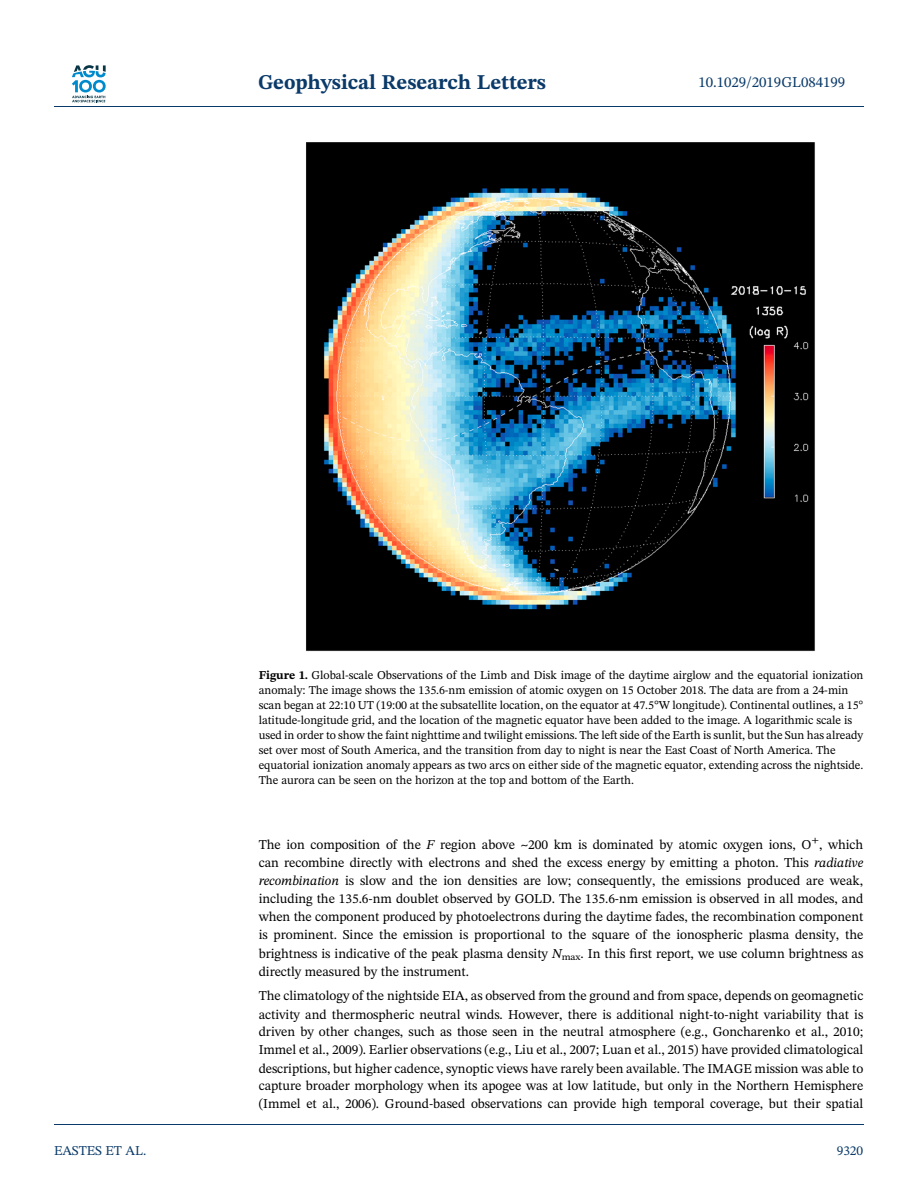
<style>
.page{position:relative;width:918px;height:1188px;background:#fff}
.page>*{position:absolute;margin:0;border:0;box-sizing:border-box;transform-origin:0 0}
.t1{font:21px "Adv O Tc 022 ae 45.B";color:#0a3a69}
.t2{font:15px "Adv OT569473 da";color:#0a3a69}
.t3{font:13.5px/18.1px "Adv OT569473 da";color:#000;text-align:justify}
.t4{font:13.5px "Adv OT569473 da";color:#0a3a69}
.t5{font:12px/15px "Adv OT569473 da";color:#000}
.t6{font:9.3px "Adv OT569473 da";color:#000;scale:1.13 1}
.s1{font-family:"Adv O Tc 022 ae 45.B"}
.s2{font-style:inherit}
.s3{font-family:"Adv O Tf 2679 e 53.I"}
.s4{font-family:"Adv OT569473 da+fb"}
</style>
<div class="page">
<img style="left:306px;top:142px;width:509px;height:510px">
<hr style="left:54px;top:106px;width:809px;height:1px;background:#0a3a69">
<svg style="left:72px;top:65px;width:34px;height:37px"></svg>
<hr style="left:54px;top:1124px;width:809px;height:1px;background:#0a3a69">
<h1 class="t1" style="left:258px;top:74px;width:290px">Geophysical Research Letters</h1>
<p class="t2" style="left:699px;top:77px;width:148px">10.1029/2019GL084199</p>
<p class="t5" style="left:259px;top:669px;width:606px"><span class="s1">Figure 1.</span> Global<span class="s2">‐</span>scale Observations of the Limb and Disk image of the daytime airglow and the equatorial ionization anomaly: The image shows the 135.6<span class="s2">‐</span>nm emission of atomic oxygen on 15 October 2018. The data are from a 24<span class="s2">‐</span>min scan began at 22:10 UT (19:00 at the subsatellite location, on the equator at 47.5°W longitude). Continental outlines, a 15° latitude<span class="s2">‐</span>longitude grid, and the location of the magnetic equator have been added to the image. A logarithmic scale is used in order to show the faint nighttime and twilight emissions. The left side of the Earth is sunlit, but the Sun has already set over most of South America, and the transition from day to night is near the East Coast of North America. The equatorial ionization anomaly appears as two arcs on either side of the magnetic equator, extending across the nightside.<br>The aurora can be seen on the horizon at the top and bottom of the Earth.</p>
<p class="t3" style="left:259px;top:837px;width:554px">The ion composition of the <span class="s3">F</span> region above ~200 km is dominated by atomic oxygen ions, O</p>
<p class="t6" style="left:811px;top:836px;width:8px">+</p>
<p class="t3" style="left:259px;top:837px;width:606px;text-indent:560px">, which can recombine directly with electrons and shed the excess energy by emitting a photon. This <span class="s3">radiative recombination</span> is slow and the ion densities are low; consequently, the emissions produced are weak, including the 135.6<span class="s2">‐</span>nm doublet observed by GOLD. The 135.6<span class="s2">‐</span>nm emission is observed in all modes, and when the component produced by photoelectrons during the daytime fades, the recombination component is prominent. Since the emission is proportional to the square of the ionospheric plasma density, the brightness is indicative of the peak plasma density <span class="s3">N</span><sub>max</sub>. In this <span class="s4">fi</span>rst report, we use column brightness as directly measured by the instrument.</p>
<p class="t3" style="left:259px;top:988px;width:606px">The climatology of the nightside EIA, as observed from the ground and from space, depends on geomagnetic activity and thermospheric neutral winds. However, there is additional night<span class="s2">‐</span>to<span class="s2">‐</span>night variability that is driven by other changes, such as those seen in the neutral atmosphere (e.g., Goncharenko et al., 2010; Immel et al., 2009). Earlier observations (e.g., Liu et al., 2007; Luan et al., 2015) have provided climatological descriptions, but higher cadence, synoptic views have rarely been available. The IMAGE mission was able to capture broader morphology when its apogee was at low latitude, but only in the Northern Hemisphere (Immel et al., 2006). Ground<span class="s2">‐</span>based observations can provide high temporal coverage, but their spatial</p>
<p class="t4" style="left:54px;top:1145px;width:94px">EASTES ET AL.</p>
<p class="t4" style="left:837px;top:1145px;width:28px">9320</p>
</div>
